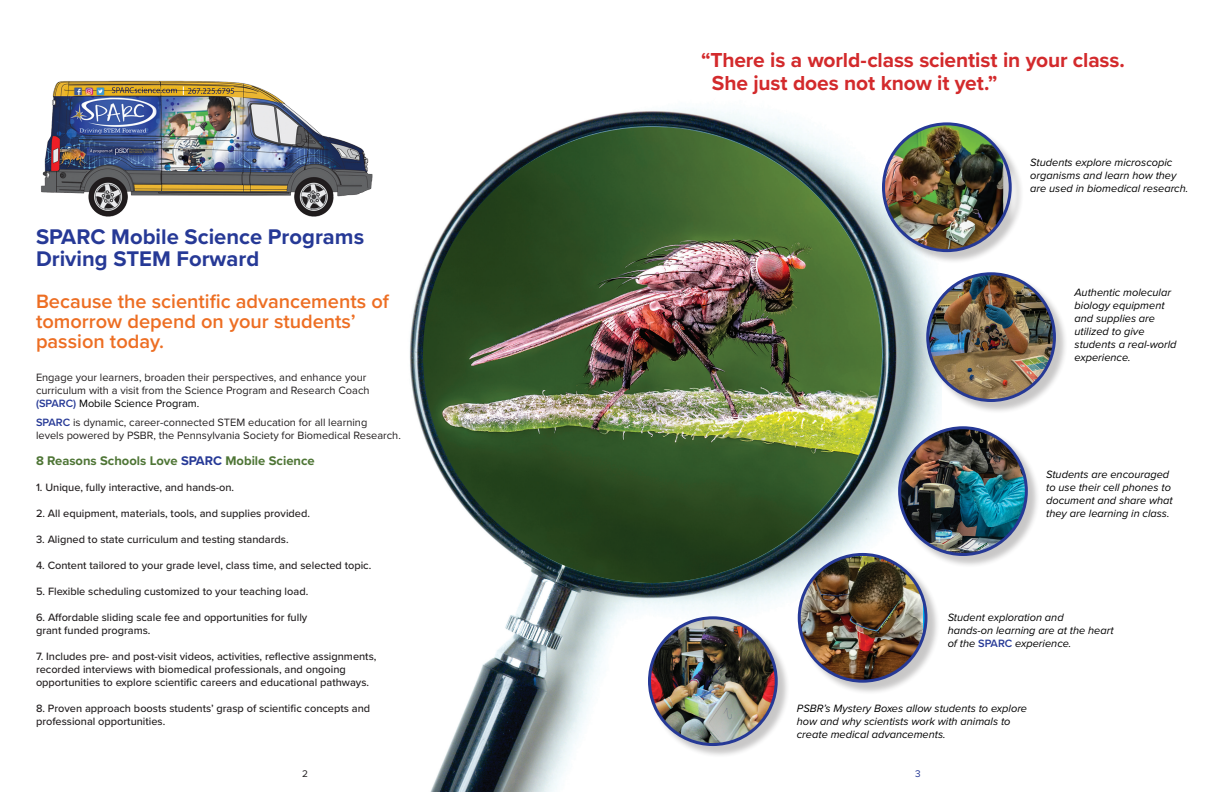
<style>
.page{position:relative;width:1224px;height:792px;background:#fff}
.page>*{position:absolute;margin:0;border:0;box-sizing:border-box;transform-origin:0 0}
.t1{font:700 22px "Proxima Nova";color:#263996}
.Quote_page_3{font:700 21px/23px "Proxima Nova";letter-spacing:-.005em;color:#d32a2c}
.t2{font:600 20px/20px "Proxima Nova";color:#ed6e23}
.h3_green{font:700 13px "Proxima Nova";color:#4e7535}
._8_reasons{font:500 11px/13px "Proxima Nova";color:#231f20}
.pic_des{font:italic 11px/13px "Proxima Nova";color:#000001}
.Body{font:11px/13px "Proxima Nova";color:#231f20}
.t3{font:10px "Proxima Nova";color:#231f20}
.t4{font:10px "Proxima Nova";color:#263996}
.s1{font-weight:600;color:#263996}
.s2{color:#000001}
.s3{color:#263996}
.s4{font-weight:600;font-style:normal;color:#263996}
</style>
<div class="page">
<img style="left:409px;top:108px;width:529px;height:684px">
<img style="left:423px;top:127px;width:459px;height:456px">
<div style="left:884px;top:124px;width:140px;height:140px;background:#231f20;opacity:.25"></div>
<img style="left:884px;top:124px;width:119px;height:127px">
<div style="left:882px;top:122px;width:130px;height:130px;border:3px solid #263996;border-radius:50%"></div>
<div style="left:928px;top:274px;width:140px;height:140px;background:#231f20;opacity:.25"></div>
<img style="left:928px;top:274px;width:126px;height:126px;border-radius:63px">
<div style="left:926px;top:272px;width:130px;height:130px;border:3px solid #263996;border-radius:50%"></div>
<div style="left:799px;top:554px;width:141px;height:141px;background:#231f20;opacity:.25"></div>
<img style="left:799px;top:555px;width:124px;height:126px">
<div style="left:798px;top:553px;width:129px;height:130px;border:3px solid #263996;border-radius:50%"></div>
<div style="left:650px;top:618px;width:140px;height:140px;background:#231f20;opacity:.25"></div>
<img style="left:650px;top:619px;width:126px;height:126px">
<div style="left:648px;top:616px;width:130px;height:130px;border:3px solid #263996;border-radius:50%"></div>
<img style="left:41px;top:80px;width:332px;height:137px">
<div style="left:900px;top:428px;width:140px;height:140px;background:#231f20;opacity:.25"></div>
<img style="left:900px;top:428px;width:126px;height:126px;border-radius:63px">
<div style="left:898px;top:426px;width:130px;height:130px;border:3px solid #263996;border-radius:50%"></div>
<p class="Quote_page_3" style="left:712px;top:48px;width:415px;text-indent:-11px">“There is a world-class scientist in your class.<br>She just does not know it yet.”</p>
<h1 class="t1" style="left:36px;top:221px;width:330px">SPARC Mobile Science Programs</h1>
<h1 class="t1" style="left:36px;top:243px;width:225px">Driving STEM Forward</h1>
<p class="t2" style="left:36px;top:291px;width:355px">Because the scientific advancements of tomorrow depend on your students’ passion today.</p>
<p class="Body" style="left:36px;top:371px;width:335px">Engage your learners, broaden their perspectives, and enhance your curriculum with a visit from the Science Program and Research Coach <span class="s1">(SPARC)</span> <span class="s2">Mobile Science Program.</span></p>
<p class="Body" style="left:36px;top:415px;width:366px"><span class="s1">SPARC</span> is dynamic, career-connected STEM education for all learning<br>levels powered by PSBR, the Pennsylvania Society for Biomedical Research.</p>
<p class="h3_green" style="left:36px;top:451px;width:280px">8 Reasons Schools Love <span class="s3">SPARC</span> Mobile Science</p>
<p class="_8_reasons" style="left:36px;top:480px;width:200px">1. Unique, fully interactive, and hands-on.</p>
<p class="_8_reasons" style="left:36px;top:506px;width:276px">2. All equipment, materials, tools, and supplies provided.</p>
<p class="_8_reasons" style="left:36px;top:532px;width:254px">3. Aligned to state curriculum and testing standards.</p>
<p class="_8_reasons" style="left:36px;top:558px;width:337px">4. Content tailored to your grade level, class time, and selected topic.</p>
<p class="_8_reasons" style="left:36px;top:584px;width:274px">5. Flexible scheduling customized to your teaching load.</p>
<p class="_8_reasons" style="left:36px;top:610px;width:273px">6. Affordable sliding scale fee and opportunities for fully grant funded programs.</p>
<p class="_8_reasons" style="left:36px;top:649px;width:342px">7. Includes pre- and post-visit videos, activities, reflective assignments, recorded interviews with biomedical professionals, and ongoing opportunities to explore scientific careers and educational pathways.</p>
<p class="_8_reasons" style="left:36px;top:701px;width:336px">8. Proven approach boosts students’ grasp of scientific concepts and professional opportunities.</p>
<p class="pic_des" style="left:1030px;top:155px;width:160px">Students explore microscopic organisms and learn how they are used in biomedical research.</p>
<p class="pic_des" style="left:1075px;top:285px;width:104px">Authentic molecular biology equipment and supplies are utilized to give students a real-world experience.</p>
<p class="pic_des" style="left:1046px;top:467px;width:128px">Students are encouraged to use their cell phones to document and share what they are learning in class.</p>
<p class="pic_des" style="left:948px;top:610px;width:167px">Student exploration and<br>hands-on learning are at the heart of the <span class="s4">SPARC</span> experience.</p>
<p class="pic_des" style="left:797px;top:701px;width:232px">PSBR’s Mystery Boxes allow students to explore how and why scientists work with animals to create medical advancements.</p>
<p class="t3" style="left:302px;top:766px;width:7px">2</p>
<p class="t4" style="left:915px;top:766px;width:7px">3</p>
</div>
